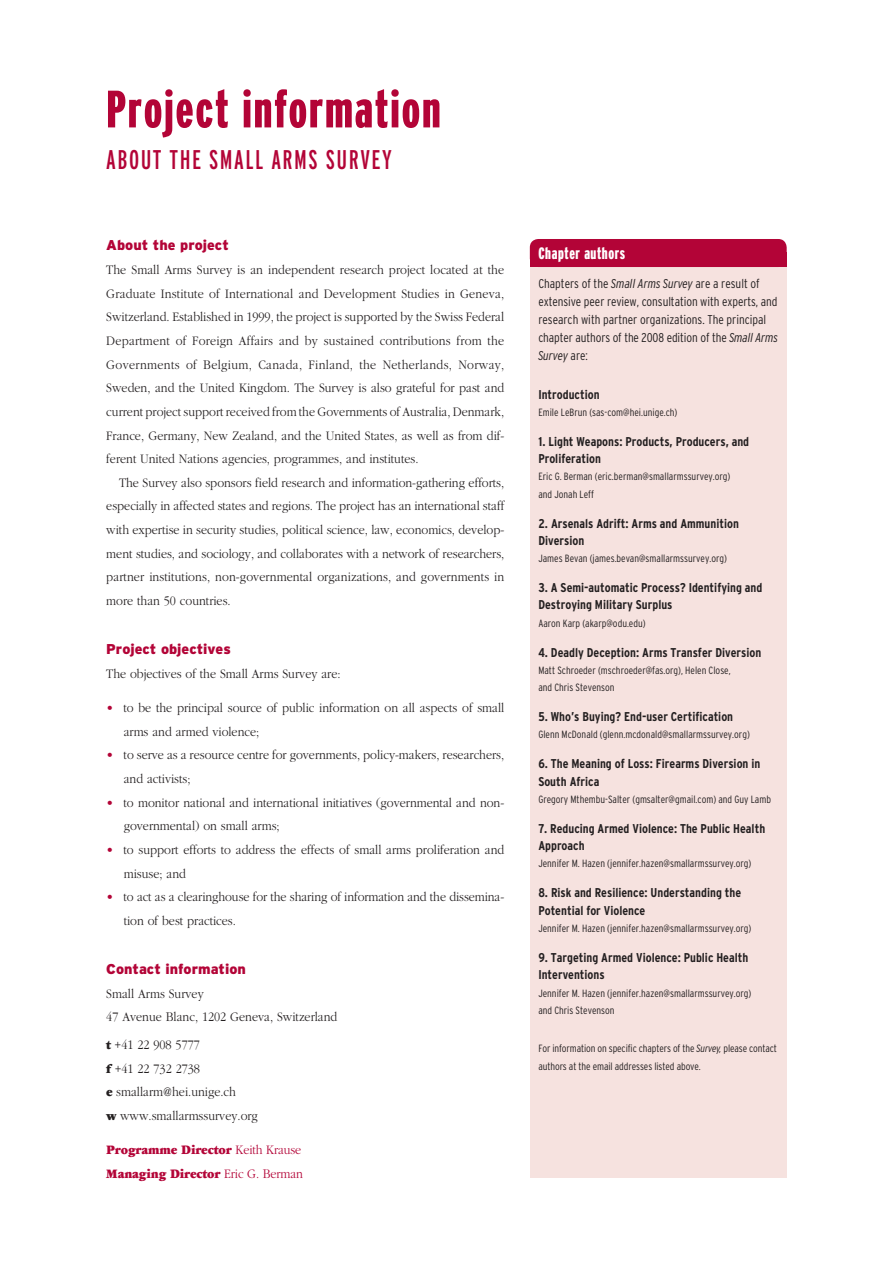
<style>
.page{position:relative;width:893px;height:1263px;background:#fff}
.page>*{position:absolute;margin:0;border:0;box-sizing:border-box;transform-origin:0 0}
.t1{font:900 extra-condensed 52.5px "Interstate";letter-spacing:.035em;color:#b30437}
.t2{font:extra-condensed 27px "Interstate";letter-spacing:.055em;color:#b30437}
.t3{font:900 extra-condensed 16.5px "Interstate";letter-spacing:.035em;color:#fff}
.t4{font:900 14.25px "Interstate";color:#b30437}
.t5{font:300 13.5px/23.7px "Garamond";color:#231f20;scale:.9 1}
.t6{font:900 13.5px/23.7px "Garamond";letter-spacing:-.01em;color:#b30437;scale:.9 1}
.t7{font:700 condensed 12.75px/17.2px "Interstate";color:#231f20}
.t8{font:300 condensed 12.75px/18px "Interstate";letter-spacing:-.005em;color:#231f20}
.t9{font:300 condensed 10.5px/17.2px "Interstate";color:#231f20}
.s1{color:#b30437}
.s2{font-weight:900}
.s3{font-weight:300}
.s4{font-style:italic}
</style>
<div class="page">
<div style="left:530px;top:256px;width:257px;height:922px;background:#f6e2df"></div>
<div style="left:530px;top:239px;width:257px;height:28px;background:#b30437;border-radius:9px"></div>
<h1 class="t1" style="left:106px;top:80px;width:336px">Project information</h1>
<h2 class="t2" style="left:106px;top:145px;width:287px">ABOUT THE SMALL ARMS SURVEY</h2>
<p class="t4" style="left:106px;top:237px;width:124px">About the project</p>
<p class="t5" style="left:106px;top:258px;width:444px;text-align:justify">The Small Arms Survey is an independent research project located at the Graduate Institute of International and Development Studies in Geneva, Switzerland. Established in 1999, the project is supported by the Swiss Federal Department of Foreign Affairs and by sustained contributions from the Governments of Belgium, Canada, Finland, the Netherlands, Norway, Sweden, and the United Kingdom. The Survey is also grateful for past and current project support received from the Governments of Australia, Denmark, France, Germany, New Zealand, and the United States, as well as from dif&shy;ferent United Nations agencies, programmes, and institutes.</p>
<p class="t5" style="left:106px;top:471px;width:444px;text-align:justify;text-indent:13px">The Survey also sponsors field research and information-gathering efforts, especially in affected states and regions. The project has an international staff with expertise in security studies, political science, law, economics, develop&shy;ment studies, and sociology, and collaborates with a network of researchers, partner institutions, non-governmental organizations, and governments in more than 50 countries.</p>
<p class="t4" style="left:106px;top:641px;width:126px">Project objectives</p>
<p class="t5" style="left:106px;top:662px;width:262px">The objectives of the Small Arms Survey are:</p>
<p class="t5" style="left:124px;top:696px;width:424px;text-indent:-17px"><span class="s1">•</span> to be the principal source of public information on all aspects of small arms and armed violence;</p>
<p class="t5" style="left:124px;top:743px;width:424px;text-indent:-17px"><span class="s1">•</span> to serve as a resource centre for governments, policy-makers, researchers, and activists;</p>
<p class="t5" style="left:124px;top:791px;width:424px;text-indent:-17px"><span class="s1">•</span> to monitor national and international initiatives (governmental and non&shy;governmental) on small arms;</p>
<p class="t5" style="left:124px;top:838px;width:424px;text-indent:-17px"><span class="s1">•</span> to support efforts to address the effects of small arms proliferation and misuse; and</p>
<p class="t5" style="left:124px;top:885px;width:424px;text-indent:-17px"><span class="s1">•</span> to act as a clearinghouse for the sharing of information and the dissemina&shy;tion of best practices.</p>
<p class="t4" style="left:106px;top:961px;width:141px">Contact information</p>
<p class="t5" style="left:106px;top:982px;width:258px">Small Arms Survey<br>47 Avenue Blanc, 1202 Geneva, Switzerland</p>
<p class="t5" style="left:106px;top:1033px;width:170px"><span class="s2">t</span> +41 22 908 5777<br><span class="s2">f</span> +41 22 732 2738<br><span class="s2">e</span> smallarm@hei.unige.ch<br><span class="s2">w</span> www.smallarmssurvey.org</p>
<p class="t6" style="left:106px;top:1138px;width:220px">Programme Director <span class="s3">Keith Krause<br></span>Managing Director <span class="s3">Eric G. Berman</span></p>
<p class="t3" style="left:538px;top:245px;width:88px">Chapter authors</p>
<p class="t8" style="left:538px;top:274px;width:241px">Chapters of the <span class="s4">Small Arms Survey</span> are a result of extensive peer review, consultation with experts, and research with partner organizations. The principal chapter authors of the 2008 edition of the <span class="s4">Small Arms Survey</span> are:</p>
<p class="t7" style="left:538px;top:385px;width:63px">Introduction</p>
<p class="t9" style="left:538px;top:403px;width:141px">Emile LeBrun (sas-com@hei.unige.ch)</p>
<p class="t7" style="left:538px;top:433px;width:212px">1. Light Weapons: Products, Producers, and<br>Proliferation</p>
<p class="t9" style="left:538px;top:468px;width:194px">Eric G. Berman (eric.berman@smallarmssurvey.org) and Jonah Leff</p>
<p class="t7" style="left:538px;top:514px;width:202px">2. Arsenals Adrift: Arms and Ammunition<br>Diversion</p>
<p class="t9" style="left:538px;top:550px;width:190px">James Bevan (james.bevan@smallarmssurvey.org)</p>
<p class="t7" style="left:538px;top:579px;width:225px">3. A Semi-automatic Process? Identifying and<br>Destroying Military Surplus</p>
<p class="t9" style="left:538px;top:614px;width:109px">Aaron Karp (akarp@odu.edu)</p>
<p class="t7" style="left:538px;top:643px;width:224px">4. Deadly Deception: Arms Transfer Diversion</p>
<p class="t9" style="left:538px;top:661px;width:194px">Matt Schroeder (mschroeder@fas.org), Helen Close, and Chris Stevenson</p>
<p class="t7" style="left:538px;top:708px;width:196px">5. Who’s Buying? End-user Certification</p>
<p class="t9" style="left:538px;top:726px;width:213px">Glenn McDonald (glenn.mcdonald@smallarmssurvey.org)</p>
<p class="t7" style="left:538px;top:755px;width:224px">6. The Meaning of Loss: Firearms Diversion in<br>South Africa</p>
<p class="t9" style="left:538px;top:790px;width:234px">Gregory Mthembu-Salter (gmsalter@gmail.com) and Guy Lamb</p>
<p class="t7" style="left:538px;top:820px;width:228px">7. Reducing Armed Violence: The Public Health<br>Approach</p>
<p class="t9" style="left:538px;top:855px;width:215px">Jennifer M. Hazen (jennifer.hazen@smallarmssurvey.org)</p>
<p class="t7" style="left:538px;top:884px;width:204px">8. Risk and Resilience: Understanding the<br>Potential for Violence</p>
<p class="t9" style="left:538px;top:919px;width:215px">Jennifer M. Hazen (jennifer.hazen@smallarmssurvey.org)</p>
<p class="t7" style="left:538px;top:949px;width:211px">9. Targeting Armed Violence: Public Health<br>Interventions</p>
<p class="t9" style="left:538px;top:984px;width:215px">Jennifer M. Hazen (jennifer.hazen@smallarmssurvey.org) and Chris Stevenson</p>
<p class="t9" style="left:538px;top:1040px;width:240px">For information on specific chapters of the <span class="s4">Survey,</span> please contact authors at the email addresses listed above.</p>
</div>
